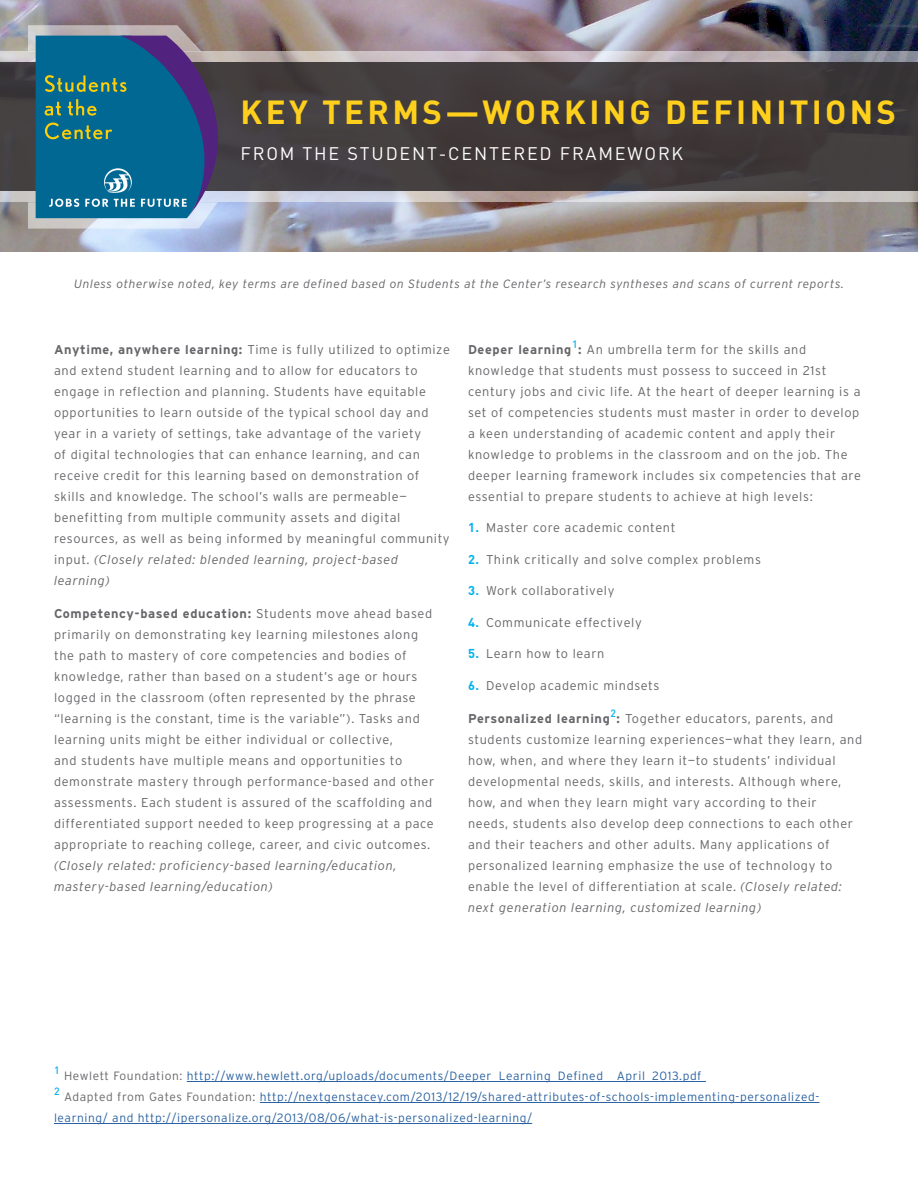
<style>
.page{position:relative;width:918px;height:1188px;background:#fff}
.page>*{position:absolute;margin:0;border:0;box-sizing:border-box;transform-origin:0 0}
.copy{font:700 33px "DIN";letter-spacing:.1em;color:#fed01d}
.copy-2{font:18px "DIN";letter-spacing:.1em;color:#fff}
.copy-3{font:300 12.75px/21px "Interstate";letter-spacing:.05em;color:#66676a}
.copy-4{font:700 12.75px "Interstate";letter-spacing:.05em;color:#66676a}
.copy-5{font:300 12px/21px "Interstate";letter-spacing:.05em;color:#2b62a1}
.copy-6{font:italic 300 12px "Interstate";letter-spacing:.05em;color:#66676a}
.copy-7{font:500 10.5px "DIN";color:#00b1ef}
.s1{font-weight:700}
.s2{font-style:italic}
.s3{font-family:"DIN";font-weight:700;color:#00b1ef}
.s4{color:#66676a}
</style>
<div class="page">
<img style="left:0;top:0;width:918px;height:252px">
<svg style="left:0;top:52px;width:918px;height:150px;background:#c4bec1"></svg>
<div style="left:0;top:62px;width:918px;height:129px;background:#413b3c"></div>
<svg style="left:28px;top:25px;width:190px;height:204px;background:#337293"></svg>
<hr style="left:187px;top:1081px;width:519px;height:1px;background:#2b62a1">
<hr style="left:260px;top:1102px;width:559px;height:1px;background:#2b62a1">
<hr style="left:54px;top:1123px;width:478px;height:1px;background:#2b62a1">
<p class="copy" style="left:241px;top:91px;width:657px">KEY TERMS—WORKING DEFINITIONS</p>
<p class="copy-2" style="left:241px;top:143px;width:444px">FROM THE STUDENT-CENTERED FRAMEWORK</p>
<p class="copy-6" style="left:74px;top:277px;width:771px">Unless otherwise noted, key terms are defined based on Students at the Center’s research syntheses and scans of current reports.</p>
<p class="copy-3" style="left:54px;top:339px;width:397px"><span class="s1">Anytime, anywhere learning:</span> Time is fully utilized to optimize and extend student learning and to allow for educators to engage in reflection and planning. Students have equitable opportunities to learn outside of the typical school day and year in a variety of settings, take advantage of the variety<br>of digital technologies that can enhance learning, and can receive credit for this learning based on demonstration of skills and knowledge. The school’s walls are permeable— benefitting from multiple community assets and digital resources, as well as being informed by meaningful community input. <span class="s2">(Closely related: blended learning, project-based learning)</span></p>
<p class="copy-3" style="left:54px;top:603px;width:382px"><span class="s1">Competency-based education:</span> Students move ahead based primarily on demonstrating key learning milestones along the path to mastery of core competencies and bodies of knowledge, rather than based on a student’s age or hours logged in the classroom (often represented by the phrase “learning is the constant, time is the variable”). Tasks and learning units might be either individual or collective,<br>and students have multiple means and opportunities to demonstrate mastery through performance-based and other assessments. Each student is assured of the scaffolding and differentiated support needed to keep progressing at a pace appropriate to reaching college, career, and civic outcomes. <span class="s2">(Closely related: proficiency-based learning/education, mastery-based learning/education)</span></p>
<p class="copy-7" style="left:572px;top:337px;width:7px">1</p>
<p class="copy-3" style="left:468px;top:339px;width:394px;text-indent:110px"><span class="s1">:</span> An umbrella term for the skills and knowledge that students must possess to succeed in 21st century jobs and civic life. At the heart of deeper learning is a set of competencies students must master in order to develop a keen understanding of academic content and apply their knowledge to problems in the classroom and on the job. The deeper learning framework includes six competencies that are essential to prepare students to achieve at high levels:</p>
<p class="copy-3" style="left:468px;top:517px;width:209px"><span class="s3">1.</span> Master core academic content</p>
<p class="copy-3" style="left:468px;top:549px;width:294px"><span class="s3">2.</span> Think critically and solve complex problems</p>
<p class="copy-3" style="left:468px;top:580px;width:148px"><span class="s3">3.</span> Work collaboratively</p>
<p class="copy-3" style="left:468px;top:612px;width:175px"><span class="s3">4.</span> Communicate effectively</p>
<p class="copy-3" style="left:468px;top:643px;width:138px"><span class="s3">5.</span> Learn how to learn</p>
<p class="copy-3" style="left:468px;top:675px;width:193px"><span class="s3">6.</span> Develop academic mindsets</p>
<p class="copy-4" style="left:468px;top:711px;width:143px">Personalized learning</p>
<p class="copy-4" style="left:468px;top:342px;width:105px">Deeper learning</p>
<p class="copy-7" style="left:611px;top:706px;width:7px">2</p>
<p class="copy-3" style="left:468px;top:708px;width:396px;text-indent:149px"><span class="s1">:</span> Together educators, parents, and students customize learning experiences—what they learn, and how, when, and where they learn it—to students’ individual developmental needs, skills, and interests. Although where, how, and when they learn might vary according to their<br>needs, students also develop deep connections to each other and their teachers and other adults. Many applications of personalized learning emphasize the use of technology to enable the level of differentiation at scale. <span class="s2">(Closely related: next generation learning, customized learning)</span></p>
<p class="copy-7" style="left:54px;top:1063px;width:7px">1</p>
<p class="copy-5" style="left:64px;top:1065px;width:639px"><span class="s4">Hewlett Foundation:</span> http://www.hewlett.org/uploads/documents/Deeper_Learning_Defined__April_2013.pdf</p>
<p class="copy-7" style="left:54px;top:1084px;width:7px">2</p>
<p class="copy-5" style="left:54px;top:1086px;width:767px;text-indent:10px"><span class="s4">Adapted from Gates Foundation:</span> http://nextgenstacey.com/2013/12/19/shared-attributes-of-schools-implementing-personalized&shy;learning/ and http://ipersonalize.org/2013/08/06/what-is-personalized-learning/</p>
</div>
